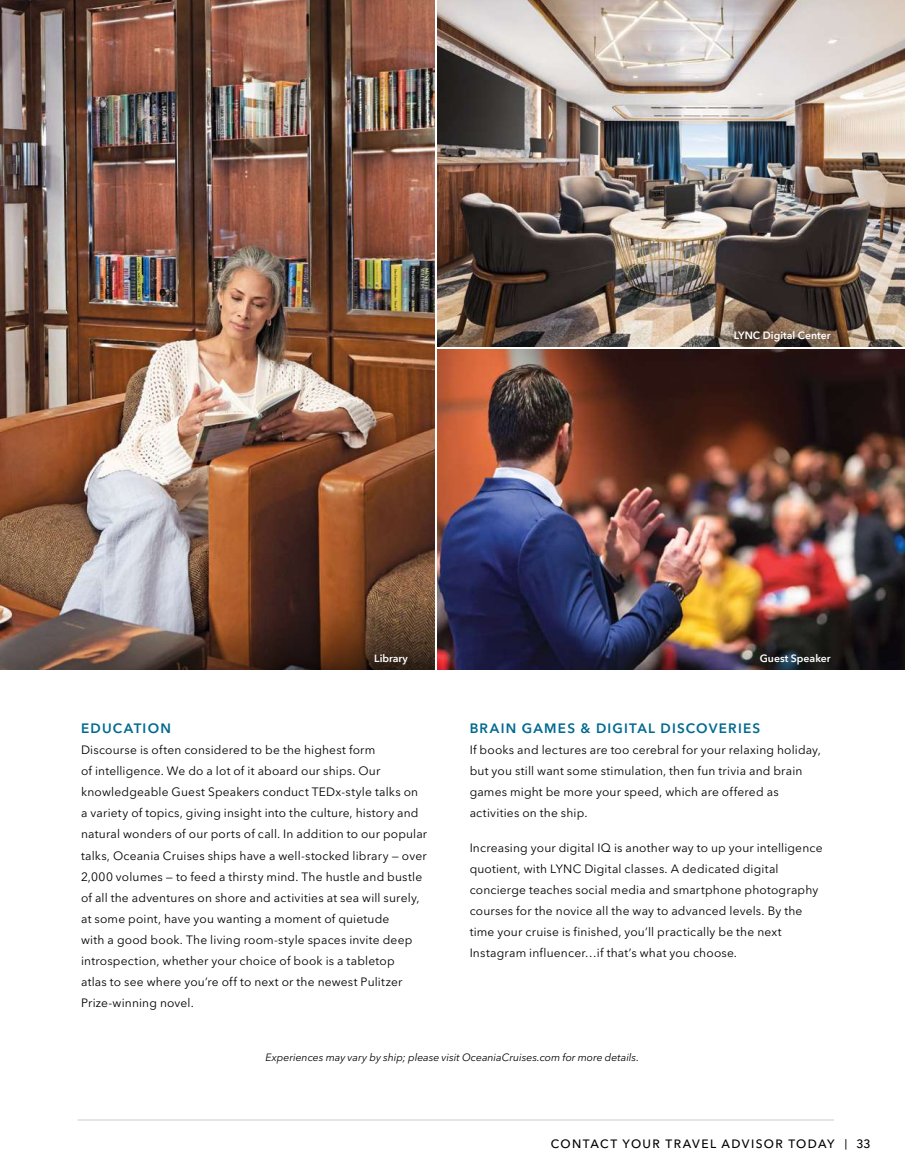
<style>
.page{position:relative;width:905px;height:1175px;background:#fff}
.page>*{position:absolute;margin:0;border:0;box-sizing:border-box;transform-origin:0 0}
.t1{font:600 13.5px "Avenir Next LT Pro";letter-spacing:.09em;color:#006a8f}
.t2{font:12px/21px "Avenir Next LT Pro";letter-spacing:.015em;color:#000}
.t3{font:500 12px "Avenir Next LT Pro";letter-spacing:.115em;color:#000}
.t4{font:italic 10.5px "Avenir Next LT Pro";color:#000}
.t5{font:600 10.5px "Avenir Next LT Pro";color:#fff}
.s1{font-size:10.5px}
</style>
<div class="page">
<img style="left:0;top:0;width:435px;height:576px">
<img style="left:0;top:576px;width:435px;height:93px">
<img style="left:437px;top:0;width:467px;height:347px">
<img style="left:437px;top:349px;width:467px;height:320px">
<hr style="left:78px;top:1119px;width:756px;height:1px;background:#cdcbca">
<p class="t5" style="left:733px;top:329px;width:98px">LYNC Digital Center</p>
<p class="t5" style="left:374px;top:652px;width:35px">Library</p>
<p class="t5" style="left:759px;top:652px;width:72px">Guest Speaker</p>
<p class="t1" style="left:81px;top:720px;width:91px">EDUCATION</p>
<p class="t2" style="left:81px;top:739px;width:348px">Discourse is often considered to be the highest form<br>of intelligence. We do a lot of it aboard our ships. Our knowledgeable Guest Speakers conduct TEDx-style talks on a variety of topics, giving insight into the culture, history and natural wonders of our ports of call. In addition to our popular talks, Oceania Cruises ships have a well-stocked library — over 2,000 volumes — to feed a thirsty mind. The hustle and bustle of all the adventures on shore and activities at sea will surely, at some point, have you wanting a moment of quietude<br>with a good book. The living room-style spaces invite deep introspection, whether your choice of book is a tabletop<br>atlas to see where you’re off to next or the newest Pulitzer Prize-winning novel.</p>
<p class="t1" style="left:469px;top:720px;width:292px">BRAIN GAMES &amp; DIGITAL DISCOVERIES</p>
<p class="t2" style="left:469px;top:739px;width:353px">If books and lectures are too cerebral for your relaxing holiday, but you still want some stimulation, then fun trivia and brain games might be more your speed, which are offered as activities on the ship.</p>
<p class="t2" style="left:469px;top:837px;width:354px">Increasing your digital IQ is another way to up your intelligence quotient, with LYNC Digital classes. A dedicated digital concierge teaches social media and smartphone photography courses for the novice all the way to advanced levels. By the time your cruise is finished, you’ll practically be the next Instagram influencer…if that’s what you choose.</p>
<p class="t4" style="left:265px;top:1050px;width:375px">Experiences may vary by ship; please visit OceaniaCruises.com for more details.</p>
<p class="t3" style="left:551px;top:1136px;width:321px">CONTACT YOUR TRAVEL ADVISOR TODAY <span class="s1">|</span> 33</p>
</div>
